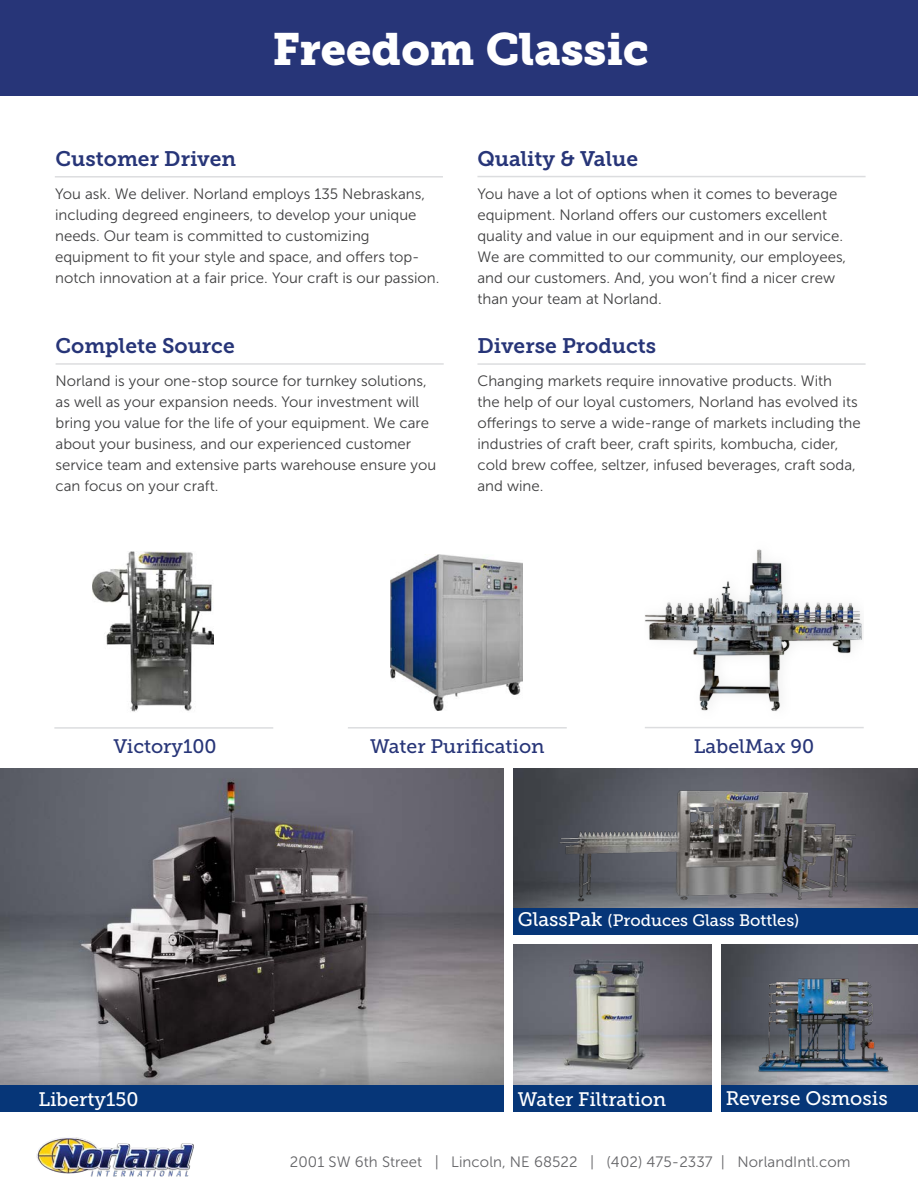
<style>
.page{position:relative;width:918px;height:1188px;background:#fff}
.page>*{position:absolute;margin:0;border:0;box-sizing:border-box;transform-origin:0 0}
.Main_Page_Header{font:45px "Museo Slab 900";color:#fff}
.Subheader{font:21px "Museo Slab 700";color:#273578}
.Subheader-2{font:19.5px "Museo Slab 500";color:#fff}
.Subheader-3{font:19.5px "Museo Slab 500";color:#273578}
.Subheader-4{font:16.5px "Museo Slab 500";color:#fff}
.Body{font:15px/21px "Museo Sans 300";color:#3e3e3f}
.Body-2{font:15px "Museo Sans 300";letter-spacing:.005em;color:#636366}
.s1{font-size:19.5px}
</style>
<div class="page">
<img style="left:513px;top:769px;width:405px;height:139px">
<img style="left:542px;top:768px;width:324px;height:140px">
<div style="left:0;top:0;width:918px;height:95px;background:#273578"></div>
<hr style="left:477px;top:363px;width:389px;height:2px;background:#dcdddf">
<hr style="left:56px;top:363px;width:388px;height:2px;background:#dcdddf">
<hr style="left:55px;top:176px;width:388px;height:2px;background:#dcdddf">
<hr style="left:477px;top:176px;width:389px;height:1px;background:#dcdddf">
<hr style="left:54px;top:727px;width:219px;height:2px;background:#dcdddf">
<hr style="left:348px;top:727px;width:219px;height:2px;background:#dcdddf">
<hr style="left:645px;top:727px;width:219px;height:1px;background:#dcdddf">
<img style="left:645px;top:549px;width:218px;height:162px">
<img style="left:390px;top:555px;width:133px;height:155px">
<img style="left:92px;top:551px;width:121px;height:161px">
<img style="left:0;top:769px;width:504px;height:316px">
<div style="left:0;top:1085px;width:504px;height:27px;background:#063678"></div>
<div style="left:513px;top:908px;width:405px;height:27px;background:#063678"></div>
<img style="left:513px;top:944px;width:199px;height:141px">
<img style="left:721px;top:944px;width:197px;height:141px">
<img style="left:753px;top:970px;width:138px;height:110px">
<div style="left:513px;top:1085px;width:199px;height:27px;background:#063678"></div>
<div style="left:721px;top:1085px;width:197px;height:27px;background:#063678"></div>
<img style="left:36px;top:1137px;width:158px;height:40px">
<p class="Main_Page_Header" style="left:272px;top:23px;width:378px">Freedom Classic</p>
<p class="Subheader" style="left:56px;top:147px;width:182px">Customer Driven</p>
<p class="Body" style="left:55px;top:183px;width:386px">You ask. We deliver. Norland employs 135 Nebraskans, including degreed engineers, to develop your unique needs. Our team is committed to customizing equipment to fit your style and space, and offers top&shy;notch innovation at a fair price. Your craft is our passion.</p>
<p class="Subheader" style="left:56px;top:334px;width:181px">Complete Source</p>
<p class="Body" style="left:56px;top:371px;width:382px">Norland is your one-stop source for turnkey solutions, as well as your expansion needs. Your investment will bring you value for the life of your equipment. We care about your business, and our experienced customer service team and extensive parts warehouse ensure you can focus on your craft.</p>
<p class="Subheader" style="left:477px;top:147px;width:162px">Quality &amp; Value</p>
<p class="Body" style="left:477px;top:183px;width:370px">You have a lot of options when it comes to beverage equipment. Norland offers our customers excellent quality and value in our equipment and in our service.<br>We are committed to our community, our employees, and our customers. And, you won’t find a nicer crew than your team at Norland.</p>
<p class="Subheader" style="left:477px;top:334px;width:180px">Diverse Products</p>
<p class="Body" style="left:477px;top:371px;width:385px">Changing markets require innovative products. With<br>the help of our loyal customers, Norland has evolved its offerings to serve a wide-range of markets including the industries of craft beer, craft spirits, kombucha, cider, cold brew coffee, seltzer, infused beverages, craft soda, and wine.</p>
<p class="Subheader-3" style="left:113px;top:735px;width:105px">Victory100</p>
<p class="Subheader-3" style="left:370px;top:735px;width:176px">Water Purification</p>
<p class="Subheader-3" style="left:694px;top:735px;width:122px">LabelMax 90</p>
<p class="Subheader-4" style="left:518px;top:911px;width:283px"><span class="s1">GlassPak</span> (Produces Glass Bottles)</p>
<p class="Subheader-2" style="left:38px;top:1088px;width:102px">Liberty150</p>
<p class="Subheader-2" style="left:518px;top:1088px;width:150px">Water Filtration</p>
<p class="Subheader-2" style="left:726px;top:1088px;width:164px">Reverse Osmosis</p>
<p class="Body-2" style="left:290px;top:1154px;width:562px">2001 SW 6th Street | Lincoln, NE 68522 | (402) 475-2337 | NorlandIntl.com</p>
</div>
